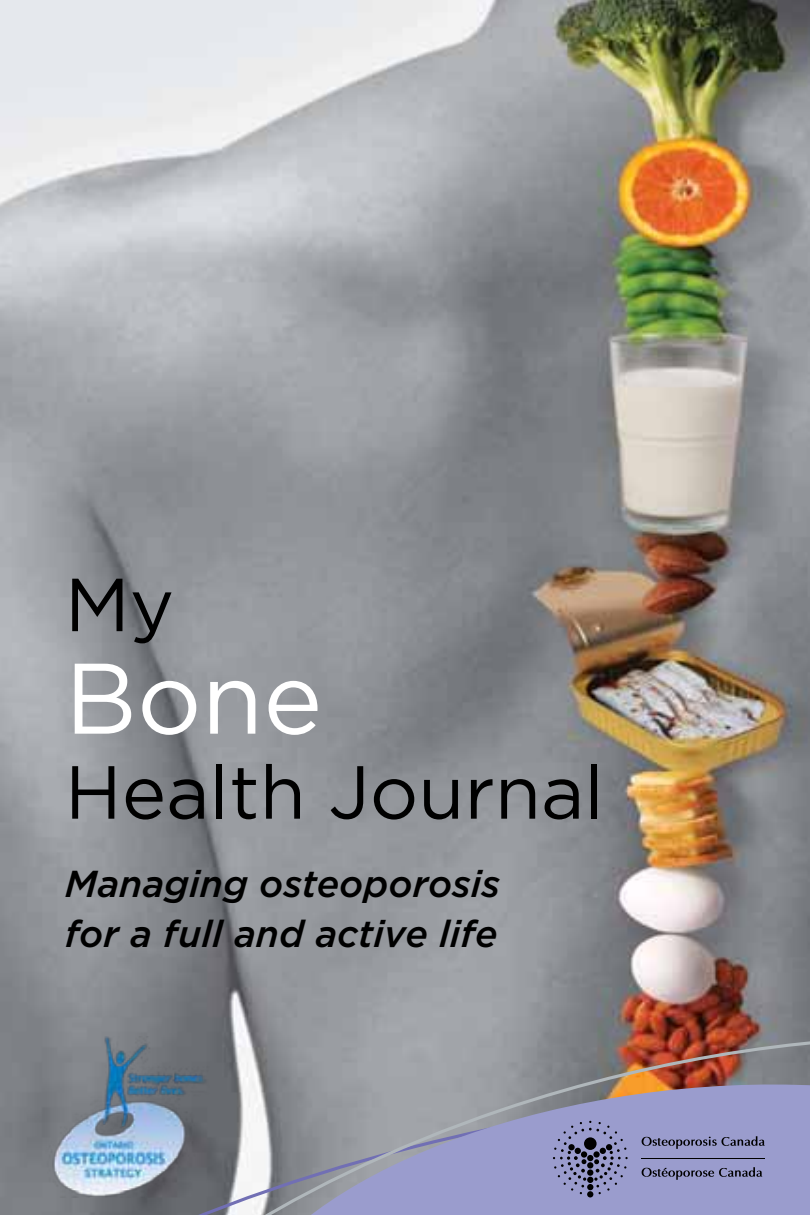
<style>
.page{position:relative;width:810px;height:1215px;background:#fff}
.page>*{position:absolute;margin:0;border:0;box-sizing:border-box;transform-origin:0 0}
.t1{font:100px "Gotham";color:#fff}
.t2{font:75px "Gotham";color:#000}
.t3{font:italic 500 37.5px/50px "Gotham";color:#000}
</style>
<div class="page">
<img style="left:0;top:0;width:810px;height:997px">
<img style="left:0;top:997px;width:810px;height:218px">
<svg style="left:213px;top:1061px;width:597px;height:154px;background:#9998ae"></svg>
<svg style="left:553px;top:1121px;width:75px;height:76px;background:#8182ab"></svg>
<hr style="left:641px;top:1158px;width:124px;height:1px;background:#000">
<svg style="left:642px;top:1136px;width:123px;height:44px;background:#8384ae"></svg>
<h2 class="t2" style="left:65px;top:563px;width:111px">My</h2>
<h1 class="t1" style="left:65px;top:643px;width:259px">Bone</h1>
<h2 class="t2" style="left:65px;top:751px;width:541px">Health Journal</h2>
<p class="t3" style="left:65px;top:858px;width:437px">Managing osteoporosis for a full and active life</p>
</div>
